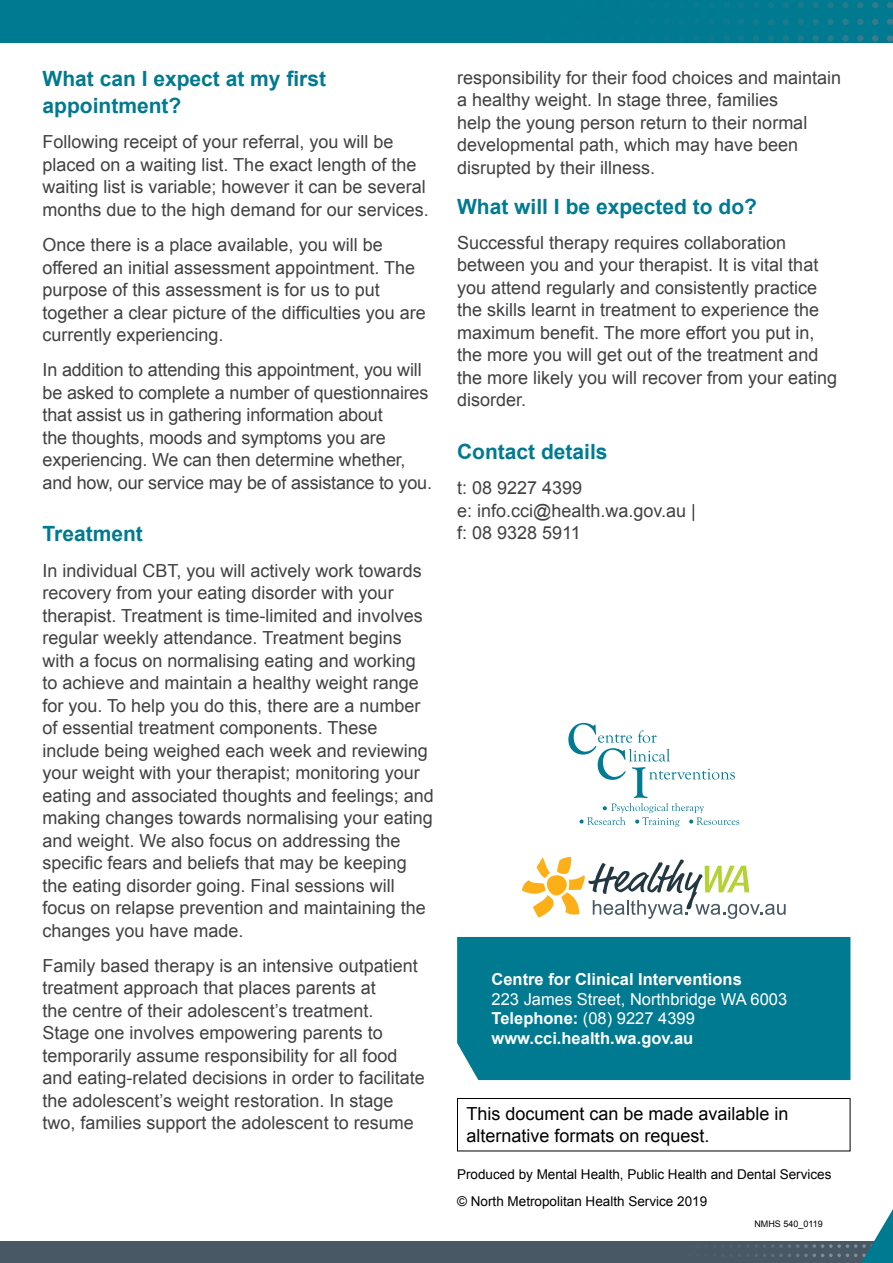
<style>
.page{position:relative;width:893px;height:1263px;background:#fff}
.page>*{position:absolute;margin:0;border:0;box-sizing:border-box;transform-origin:0 0}
.t1{font:700 21px/27px "Arial";color:#007a91}
.t2{font:18px/22.5px "Arial";color:#414042}
.t3{font:18px/21.6px "Arial";color:#000}
.t4{font:16.5px/19.5px "Arial";color:#fff}
.t5{font:700 16.5px "Arial";color:#fff}
.t6{font:13.5px/26.5px "Arial";color:#000}
.t7{font:9px "Arial";color:#000}
.s1{font-weight:700}
</style>
<div class="page">
<div style="left:457px;top:1098px;width:393px;height:53px;border:1px solid #000"></div>
<svg style="left:522px;top:857px;width:264px;height:62px"></svg>
<div style="left:0;top:1242px;width:893px;height:21px;background:#485865"></div>
<svg style="left:555px;top:1209px;width:338px;height:54px"></svg>
<div style="left:0;top:0;width:893px;height:43px;background:#007a91"></div>
<div style="left:693px;top:2px;width:7px;height:6px;background:#097a8f;border-radius:50%"></div>
<div style="left:678px;top:2px;width:7px;height:6px;background:#077a90;border-radius:50%"></div>
<div style="left:723px;top:2px;width:7px;height:6px;background:#0c7a8f;border-radius:50%"></div>
<div style="left:708px;top:2px;width:7px;height:6px;background:#0b7a8f;border-radius:50%"></div>
<svg style="left:753px;top:2px;width:6px;height:6px"></svg>
<svg style="left:738px;top:2px;width:6px;height:6px"></svg>
<svg style="left:783px;top:2px;width:6px;height:6px"></svg>
<svg style="left:768px;top:2px;width:6px;height:6px"></svg>
<div style="left:812px;top:2px;width:7px;height:6px;background:#1d7a8d;border-radius:50%"></div>
<svg style="left:798px;top:2px;width:6px;height:6px"></svg>
<div style="left:842px;top:2px;width:7px;height:6px;background:#257b8c;border-radius:50%"></div>
<div style="left:827px;top:2px;width:7px;height:6px;background:#217a8d;border-radius:50%"></div>
<svg style="left:872px;top:2px;width:6px;height:6px"></svg>
<svg style="left:857px;top:2px;width:6px;height:6px"></svg>
<svg style="left:887px;top:2px;width:6px;height:6px"></svg>
<div style="left:693px;top:19px;width:7px;height:6px;background:#0b7a8f;border-radius:50%"></div>
<div style="left:678px;top:19px;width:7px;height:6px;background:#097a8f;border-radius:50%"></div>
<div style="left:723px;top:19px;width:7px;height:6px;background:#0f7a8f;border-radius:50%"></div>
<div style="left:708px;top:19px;width:7px;height:6px;background:#0d7a8f;border-radius:50%"></div>
<svg style="left:753px;top:19px;width:6px;height:6px"></svg>
<svg style="left:738px;top:19px;width:6px;height:6px"></svg>
<svg style="left:783px;top:19px;width:6px;height:6px"></svg>
<svg style="left:768px;top:19px;width:6px;height:6px"></svg>
<div style="left:812px;top:19px;width:7px;height:6px;background:#217b8d;border-radius:50%"></div>
<svg style="left:798px;top:19px;width:6px;height:6px"></svg>
<div style="left:842px;top:19px;width:7px;height:6px;background:#2b7b8c;border-radius:50%"></div>
<div style="left:827px;top:19px;width:7px;height:6px;background:#267b8c;border-radius:50%"></div>
<svg style="left:872px;top:19px;width:6px;height:6px"></svg>
<svg style="left:857px;top:19px;width:6px;height:6px"></svg>
<svg style="left:887px;top:19px;width:6px;height:6px"></svg>
<div style="left:604px;top:35px;width:6px;height:7px;background:#047a90;border-radius:50%"></div>
<div style="left:634px;top:35px;width:6px;height:7px;background:#077a90;border-radius:50%"></div>
<div style="left:619px;top:35px;width:6px;height:7px;background:#067a90;border-radius:50%"></div>
<div style="left:664px;top:35px;width:6px;height:7px;background:#0a7a8f;border-radius:50%"></div>
<div style="left:649px;top:35px;width:6px;height:7px;background:#087a90;border-radius:50%"></div>
<div style="left:693px;top:35px;width:7px;height:7px;background:#0d7a8f;border-radius:50%"></div>
<div style="left:678px;top:35px;width:7px;height:7px;background:#0b7a8f;border-radius:50%"></div>
<div style="left:723px;top:35px;width:7px;height:7px;background:#127a8f;border-radius:50%"></div>
<div style="left:708px;top:35px;width:7px;height:7px;background:#0f7a8f;border-radius:50%"></div>
<div style="left:753px;top:35px;width:6px;height:7px;background:#187a8e;border-radius:50%"></div>
<div style="left:738px;top:35px;width:6px;height:7px;background:#157a8e;border-radius:50%"></div>
<div style="left:783px;top:35px;width:6px;height:7px;background:#1e7a8d;border-radius:50%"></div>
<div style="left:768px;top:35px;width:6px;height:7px;background:#1a7a8e;border-radius:50%"></div>
<div style="left:812px;top:35px;width:7px;height:7px;background:#277b8c;border-radius:50%"></div>
<div style="left:798px;top:35px;width:6px;height:7px;background:#237b8d;border-radius:50%"></div>
<div style="left:842px;top:35px;width:7px;height:7px;background:#317b8b;border-radius:50%"></div>
<div style="left:827px;top:35px;width:7px;height:7px;background:#2c7b8c;border-radius:50%"></div>
<div style="left:872px;top:35px;width:6px;height:7px;background:#3f7b8a;border-radius:50%"></div>
<div style="left:857px;top:35px;width:6px;height:7px;background:#377b8a;border-radius:50%"></div>
<div style="left:887px;top:35px;width:6px;height:7px;background:#457c89;border-radius:50%"></div>
<div style="left:457px;top:937px;width:393px;height:143px;background:#007a91"></div>
<svg style="left:568px;top:723px;width:171px;height:104px"></svg>
<p class="t1" style="left:43px;top:66px;width:285px">What can I expect at my first appointment?</p>
<p class="t2" style="left:43px;top:131px;width:388px">Following receipt of your referral, you will be placed on a waiting list. The exact length of the waiting list is variable; however it can be several months due to the high demand for our services.</p>
<p class="t2" style="left:43px;top:234px;width:385px">Once there is a place available, you will be offered an initial assessment appointment. The purpose of this assessment is for us to put together a clear picture of the difficulties you are currently experiencing.</p>
<p class="t2" style="left:43px;top:359px;width:391px">In addition to attending this appointment, you will be asked to complete a number of questionnaires that assist us in gathering information about<br>the thoughts, moods and symptoms you are experiencing. We can then determine whether, and how, our service may be of assistance to you.</p>
<p class="t1" style="left:43px;top:521px;width:102px">Treatment</p>
<p class="t2" style="left:43px;top:559px;width:393px">In individual CBT, you will actively work towards recovery from your eating disorder with your therapist. Treatment is time-limited and involves regular weekly attendance. Treatment begins with a focus on normalising eating and working to achieve and maintain a healthy weight range for you. To help you do this, there are a number of essential treatment components. These include being weighed each week and reviewing your weight with your therapist; monitoring your eating and associated thoughts and feelings; and making changes towards normalising your eating and weight. We also focus on addressing the specific fears and beliefs that may be keeping the eating disorder going. Final sessions will focus on relapse prevention and maintaining the changes you have made.</p>
<p class="t2" style="left:43px;top:954px;width:384px">Family based therapy is an intensive outpatient treatment approach that places parents at<br>the centre of their adolescent’s treatment.<br>Stage one involves empowering parents to temporarily assume responsibility for all food and eating-related decisions in order to facilitate the adolescent’s weight restoration. In stage two, families support the adolescent to resume</p>
<p class="t2" style="left:457px;top:66px;width:386px">responsibility for their food choices and maintain a healthy weight. In stage three, families<br>help the young person return to their normal developmental path, which may have been disrupted by their illness.</p>
<p class="t1" style="left:457px;top:193px;width:301px">What will I be expected to do?</p>
<p class="t2" style="left:457px;top:231px;width:382px">Successful therapy requires collaboration between you and your therapist. It is vital that you attend regularly and consistently practice the skills learnt in treatment to experience the maximum benefit. The more effort you put in, the more you will get out of the treatment and the more likely you will recover from your eating disorder.</p>
<p class="t1" style="left:457px;top:439px;width:152px">Contact details</p>
<p class="t2" style="left:457px;top:477px;width:240px">t: 08 9227 4399<br>e: info.cci@health.wa.gov.au | f: 08 9328 5911</p>
<p class="t5" style="left:492px;top:968px;width:252px">Centre for Clinical Interventions</p>
<p class="t4" style="left:492px;top:989px;width:297px">223 James Street, Northbridge WA 6003<br><span class="s1">Telephone:</span> (08) 9227 4399 <span class="s1">www.cci.health.wa.gov.au</span></p>
<p class="t3" style="left:466px;top:1103px;width:324px">This document can be made available in alternative formats on request.</p>
<p class="t6" style="left:457px;top:1161px;width:376px">Produced by Mental Health, Public Health and Dental Services © North Metropolitan Health Service 2019</p>
<p class="t7" style="left:754px;top:1218px;width:70px">NMHS 540_0119</p>
</div>
